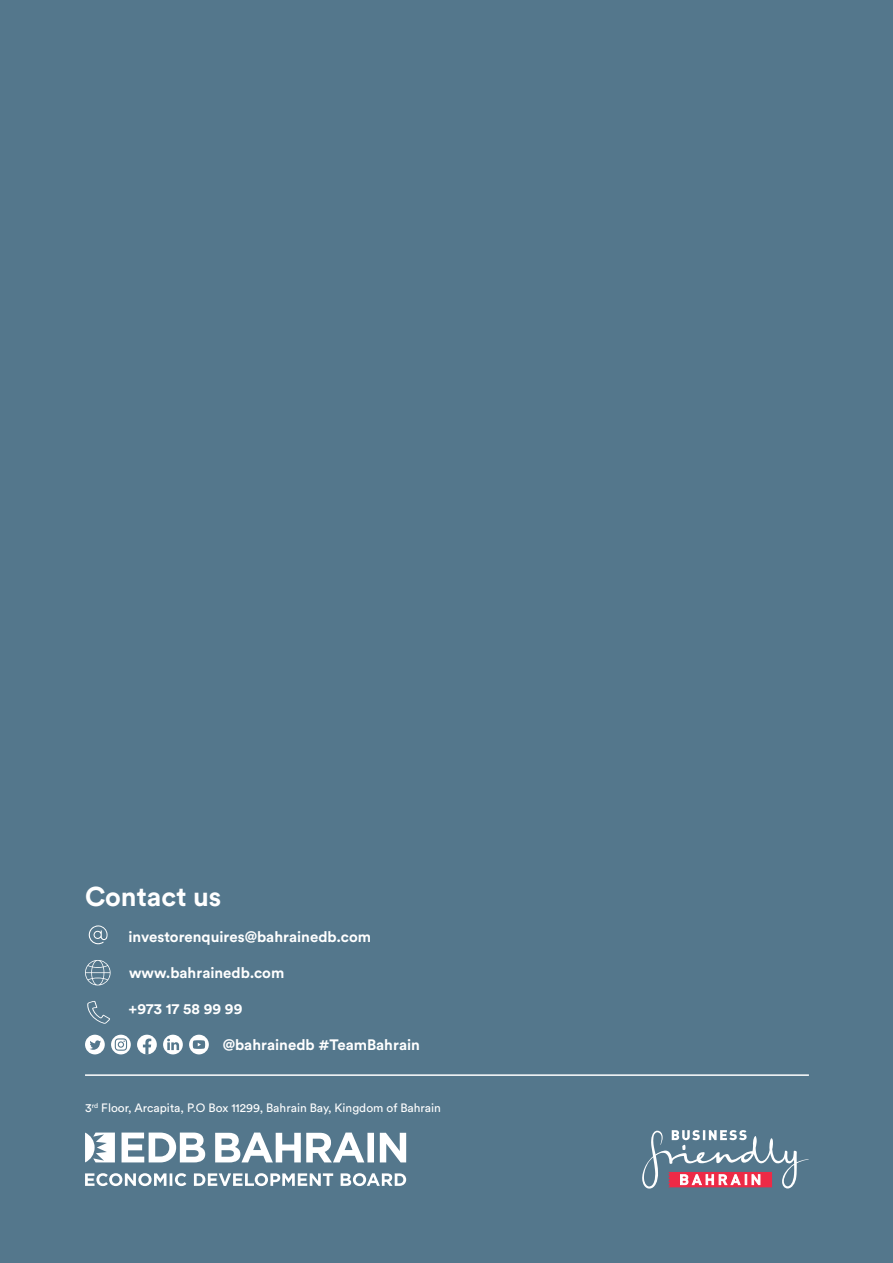
<style>
.page{position:relative;width:893px;height:1263px;background:#54778c}
.page>*{position:absolute;margin:0;border:0;box-sizing:border-box;transform-origin:0 0}
.t1{font:700 27px "Circular Std";color:#fff}
.t2{font:700 15px "Circular Std";color:#fff}
.t3{font:12px "Circular Std";color:#fff}
</style>
<div class="page">
<svg style="left:642px;top:1130px;width:167px;height:58px"></svg>
<svg style="left:89px;top:925px;width:19px;height:19px"></svg>
<svg style="left:85px;top:960px;width:26px;height:25px"></svg>
<svg style="left:87px;top:1001px;width:23px;height:23px"></svg>
<svg style="left:85px;top:1173px;width:101px;height:13px"></svg>
<svg style="left:194px;top:1173px;width:139px;height:13px"></svg>
<svg style="left:341px;top:1173px;width:65px;height:13px"></svg>
<svg style="left:215px;top:1132px;width:191px;height:30px"></svg>
<svg style="left:122px;top:1132px;width:83px;height:30px"></svg>
<svg style="left:85px;top:1132px;width:30px;height:30px"></svg>
<hr style="left:85px;top:1074px;width:724px;height:2px;background:#fff">
<svg style="left:137px;top:1035px;width:20px;height:19px"></svg>
<svg style="left:189px;top:1035px;width:20px;height:19px"></svg>
<svg style="left:85px;top:1035px;width:20px;height:19px"></svg>
<svg style="left:163px;top:1035px;width:20px;height:19px"></svg>
<svg style="left:111px;top:1035px;width:20px;height:19px"></svg>
<p class="t1" style="left:85px;top:879px;width:138px">Contact us</p>
<p class="t2" style="left:128px;top:927px;width:244px">investorenquires@bahrainedb.com</p>
<p class="t2" style="left:129px;top:963px;width:157px">www.bahrainedb.com</p>
<p class="t2" style="left:129px;top:999px;width:115px">+973 17 58 99 99</p>
<p class="t2" style="left:223px;top:1035px;width:199px">@bahrainedb #TeamBahrain</p>
<p class="t3" style="left:85px;top:1100px;width:357px">3<sup>rd</sup> Floor, Arcapita, P.O Box 11299, Bahrain Bay, Kingdom of Bahrain</p>
</div>
